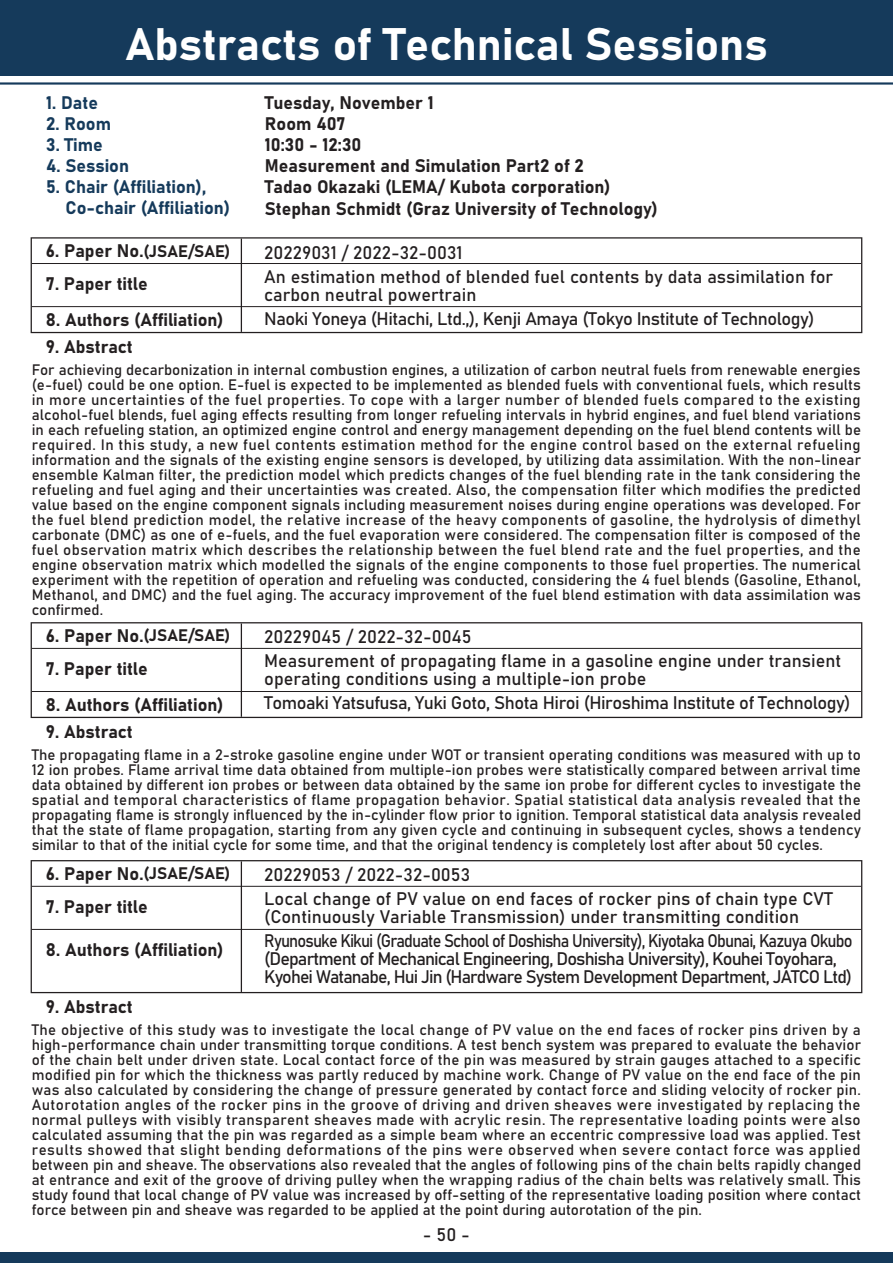
<style>
.page{position:relative;width:893px;height:1263px;background:#fff}
.page>*{position:absolute;margin:0;border:0;box-sizing:border-box;transform-origin:0 0}
.t1{font:700 45px "Bahnschrift";color:#fff}
.t2{font:700 18px/21px "Bahnschrift";color:#231f20}
.t3{font:18px/24px "Bahnschrift";letter-spacing:-.05em;color:#231f20}
.t4{font:18px/24px "Bahnschrift";color:#231f20}
.t5{font:18px/24px "Bahnschrift";letter-spacing:-.025em;color:#231f20}
.t6{font:700 18px/21px "Bahnschrift";color:#153a5b}
.t7{font:15px/15px "Bahnschrift";color:#231f20;text-align:justify}
.s1{font-size:16.5px}
</style>
<div class="page">
<div style="left:0;top:0;width:893px;height:75px;background:#153a5b"></div>
<hr style="left:0;top:82px;width:893px;height:3px;background:#153a5b">
<div style="left:0;top:1252px;width:893px;height:11px;background:#153a5b"></div>
<svg style="left:31px;top:237px;width:831px;height:96px"></svg>
<hr style="left:32px;top:263px;width:829px;height:1px;background:#231f20">
<hr style="left:241px;top:239px;width:1px;height:93px;background:#231f20">
<svg style="left:31px;top:622px;width:831px;height:96px"></svg>
<hr style="left:32px;top:648px;width:829px;height:1px;background:#231f20">
<hr style="left:241px;top:623px;width:1px;height:94px;background:#231f20">
<svg style="left:31px;top:860px;width:831px;height:133px"></svg>
<hr style="left:32px;top:886px;width:829px;height:1px;background:#231f20">
<hr style="left:32px;top:929px;width:829px;height:1px;background:#231f20">
<hr style="left:241px;top:861px;width:1px;height:131px;background:#231f20">
<h1 class="t1" style="left:125px;top:29px;width:644px">Abstracts of Technical Sessions</h1>
<p class="t6" style="left:46px;top:94px;width:53px">1. Date</p>
<p class="t6" style="left:46px;top:115px;width:66px">2. Room</p>
<p class="t6" style="left:46px;top:136px;width:58px">3. Time</p>
<p class="t6" style="left:46px;top:157px;width:84px">4. Session</p>
<p class="t6" style="left:66px;top:178px;width:166px;text-indent:-19px">5. Chair (Affiliation),<br>Co-chair (Affiliation)</p>
<p class="t2" style="left:46px;top:242px;width:186px">6. Paper No.<span class="s1">(JSAE/SAE)</span></p>
<p class="t2" style="left:46px;top:275px;width:103px">7. Paper title</p>
<p class="t2" style="left:46px;top:311px;width:179px">8. Authors (Affiliation)</p>
<p class="t2" style="left:46px;top:338px;width:88px">9. Abstract</p>
<p class="t2" style="left:265px;top:94px;width:395px">Tuesday, November 1<br>Room 407<br>10:30 - 12:30<br>Measurement and Simulation Part2 of 2<br>Tadao Okazaki (LEMA/ Kubota corporation)<br>Stephan Schmidt (Graz University of Technology)</p>
<p class="t4" style="left:264px;top:242px;width:570px">20229031 / 2022-32-0031<br>An estimation method of blended fuel contents by data assimilation for</p>
<p class="t5" style="left:264px;top:284px;width:552px">carbon neutral powertrain<br>Naoki Yoneya (Hitachi, Ltd.,), Kenji Amaya (Tokyo Institute of Technology)</p>
<p class="t7" style="left:32px;top:363px;width:831px">For achieving decarbonization in internal combustion engines, a utilization of carbon neutral fuels from renewable energies (e-fuel) could be one option. E-fuel is expected to be implemented as blended fuels with conventional fuels, which results in more uncertainties of the fuel properties. To cope with a larger number of blended fuels compared to the existing alcohol-fuel blends, fuel aging effects resulting from longer refueling intervals in hybrid engines, and fuel blend variations in each refueling station, an optimized engine control and energy management depending on the fuel blend contents will be required. In this study, a new fuel contents estimation method for the engine control based on the external refueling information and the signals of the existing engine sensors is developed, by utilizing data assimilation. With the non-linear ensemble Kalman filter, the prediction model which predicts changes of the fuel blending rate in the tank considering the refueling and fuel aging and their uncertainties was created. Also, the compensation filter which modifies the predicted value based on the engine component signals including measurement noises during engine operations was developed. For the fuel blend prediction model, the relative increase of the heavy components of gasoline, the hydrolysis of dimethyl carbonate (DMC) as one of e-fuels, and the fuel evaporation were considered. The compensation filter is composed of the fuel observation matrix which describes the relationship between the fuel blend rate and the fuel properties, and the engine observation matrix which modelled the signals of the engine components to those fuel properties. The numerical experiment with the repetition of operation and refueling was conducted, considering the 4 fuel blends (Gasoline, Ethanol, Methanol, and DMC) and the fuel aging. The accuracy improvement of the fuel blend estimation with data assimilation was confirmed.</p>
<p class="t2" style="left:46px;top:627px;width:186px">6. Paper No.<span class="s1">(JSAE/SAE)</span></p>
<p class="t2" style="left:46px;top:660px;width:103px">7. Paper title</p>
<p class="t2" style="left:46px;top:696px;width:179px">8. Authors (Affiliation)</p>
<p class="t2" style="left:46px;top:723px;width:88px">9. Abstract</p>
<p class="t4" style="left:264px;top:627px;width:579px">20229045 / 2022-32-0045<br>Measurement of propagating flame in a gasoline engine under transient</p>
<p class="t5" style="left:264px;top:669px;width:588px">operating conditions using a multiple-ion probe<br>Tomoaki Yatsufusa, Yuki Goto, Shota Hiroi (Hiroshima Institute of Technology)</p>
<p class="t7" style="left:32px;top:748px;width:831px">The propagating flame in a 2-stroke gasoline engine under WOT or transient operating conditions was measured with up to 12 ion probes. Flame arrival time data obtained from multiple-ion probes were statistically compared between arrival time data obtained by different ion probes or between data obtained by the same ion probe for different cycles to investigate the spatial and temporal characteristics of flame propagation behavior. Spatial statistical data analysis revealed that the propagating flame is strongly influenced by the in-cylinder flow prior to ignition. Temporal statistical data analysis revealed that the state of flame propagation, starting from any given cycle and continuing in subsequent cycles, shows a tendency similar to that of the initial cycle for some time, and that the original tendency is completely lost after about 50 cycles.</p>
<p class="t2" style="left:46px;top:865px;width:186px">6. Paper No.<span class="s1">(JSAE/SAE)</span></p>
<p class="t2" style="left:46px;top:898px;width:103px">7. Paper title</p>
<p class="t2" style="left:46px;top:941px;width:179px">8. Authors (Affiliation)</p>
<p class="t2" style="left:46px;top:998px;width:88px">9. Abstract</p>
<p class="t4" style="left:264px;top:865px;width:570px">20229053 / 2022-32-0053<br>Local change of PV value on end faces of rocker pins of chain type CVT</p>
<p class="t3" style="left:264px;top:907px;width:590px">(Continuously Variable Transmission) under transmitting condition<br>Ryunosuke Kikui (Graduate School of Doshisha University), Kiyotaka Obunai, Kazuya Okubo</p>
<p class="t3" style="left:264px;top:952px;width:589px;line-height:18px">(Department of Mechanical Engineering, Doshisha University), Kouhei Toyohara,<br>Kyohei Watanabe, Hui Jin (Hardware System Development Department, JATCO Ltd)</p>
<p class="t7" style="left:32px;top:1023px;width:831px">The objective of this study was to investigate the local change of PV value on the end faces of rocker pins driven by a high-performance chain under transmitting torque conditions. A test bench system was prepared to evaluate the behavior of the chain belt under driven state. Local contact force of the pin was measured by strain gauges attached to a specific modified pin for which the thickness was partly reduced by machine work. Change of PV value on the end face of the pin was also calculated by considering the change of pressure generated by contact force and sliding velocity of rocker pin.<br>Autorotation angles of the rocker pins in the groove of driving and driven sheaves were investigated by replacing the normal pulleys with visibly transparent sheaves made with acrylic resin. The representative loading points were also calculated assuming that the pin was regarded as a simple beam where an eccentric compressive load was applied. Test results showed that slight bending deformations of the pins were observed when severe contact force was applied between pin and sheave. The observations also revealed that the angles of following pins of the chain belts rapidly changed at entrance and exit of the groove of driving pulley when the wrapping radius of the chain belts was relatively small. This study found that local change of PV value was increased by off-setting of the representative loading position where contact force between pin and sheave was regarded to be applied at the point during autorotation of the pin.</p>
<p class="t4" style="left:423px;top:1224px;width:49px">- 50 -</p>
</div>
